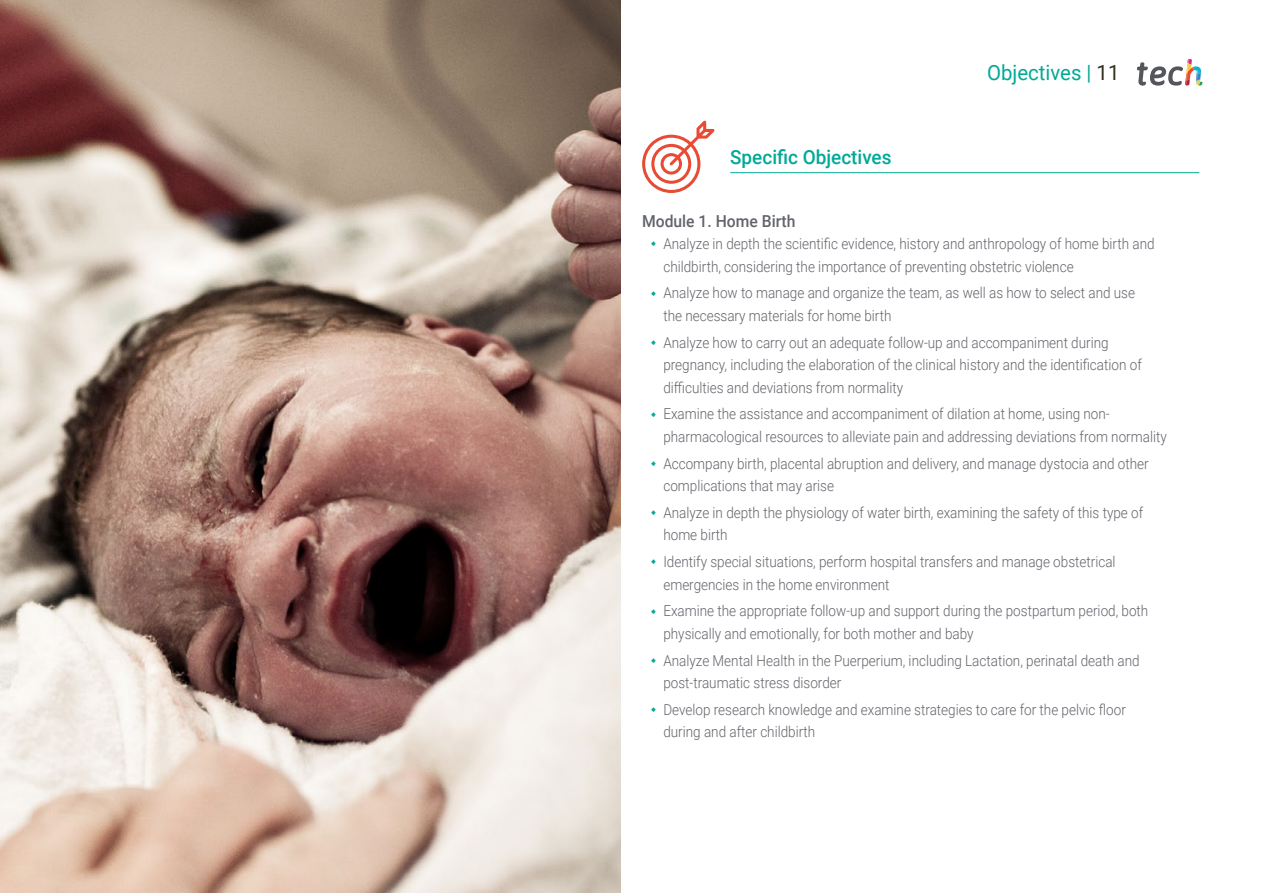
<style>
.page{position:relative;width:1263px;height:893px;background:#fff}
.page>*{position:absolute;margin:0;border:0;box-sizing:border-box;transform-origin:0 0}
.t1{font:21px "Roboto";color:#00a996}
.t2{font:500 19.5px "Roboto";color:#00a996}
.t3{font:500 16.5px "Roboto";color:#61646a;scale:.95 1}
.t4{font:300 15px/22.5px "Roboto";color:#61646a;scale:.9 1}
.s1{color:#312e20}
</style>
<div class="page">
<hr style="left:730px;top:172px;width:469px;height:1px;background:#00a996">
<svg style="left:642px;top:121px;width:72px;height:72px"></svg>
<img style="left:0;top:0;width:621px;height:893px">
<svg style="left:1137px;top:59px;width:65px;height:27px"></svg>
<h2 class="t2" style="left:730px;top:144px;width:163px">Specific Objectives</h2>
<h1 class="t1" style="left:987px;top:57px;width:134px">Objectives | <span class="s1">11</span></h1>
<p class="t3" style="left:642px;top:209px;width:163px">Module 1. Home Birth</p>
<p class="t4" style="left:663px;top:232px;width:547px">Analyze in depth the scientific evidence, history and anthropology of home birth and childbirth, considering the importance of preventing obstetric violence</p>
<p class="t4" style="left:663px;top:281px;width:526px">Analyze how to manage and organize the team, as well as how to select and use the necessary materials for home birth</p>
<p class="t4" style="left:663px;top:330px;width:533px">Analyze how to carry out an adequate follow-up and accompaniment during pregnancy, including the elaboration of the clinical history and the identification of difficulties and deviations from normality</p>
<p class="t4" style="left:663px;top:402px;width:561px">Examine the assistance and accompaniment of dilation at home, using non&shy;pharmacological resources to alleviate pain and addressing deviations from normality</p>
<p class="t4" style="left:663px;top:451px;width:541px">Accompany birth, placental abruption and delivery, and manage dystocia and other complications that may arise</p>
<p class="t4" style="left:663px;top:501px;width:535px">Analyze in depth the physiology of water birth, examining the safety of this type of home birth</p>
<p class="t4" style="left:663px;top:550px;width:504px">Identify special situations, perform hospital transfers and manage obstetrical emergencies in the home environment</p>
<p class="t4" style="left:663px;top:599px;width:540px">Examine the appropriate follow-up and support during the postpartum period, both physically and emotionally, for both mother and baby</p>
<p class="t4" style="left:663px;top:648px;width:531px">Analyze Mental Health in the Puerperium, including Lactation, perinatal death and post-traumatic stress disorder</p>
<p class="t4" style="left:663px;top:698px;width:515px">Develop research knowledge and examine strategies to care for the pelvic floor during and after childbirth</p>
</div>
